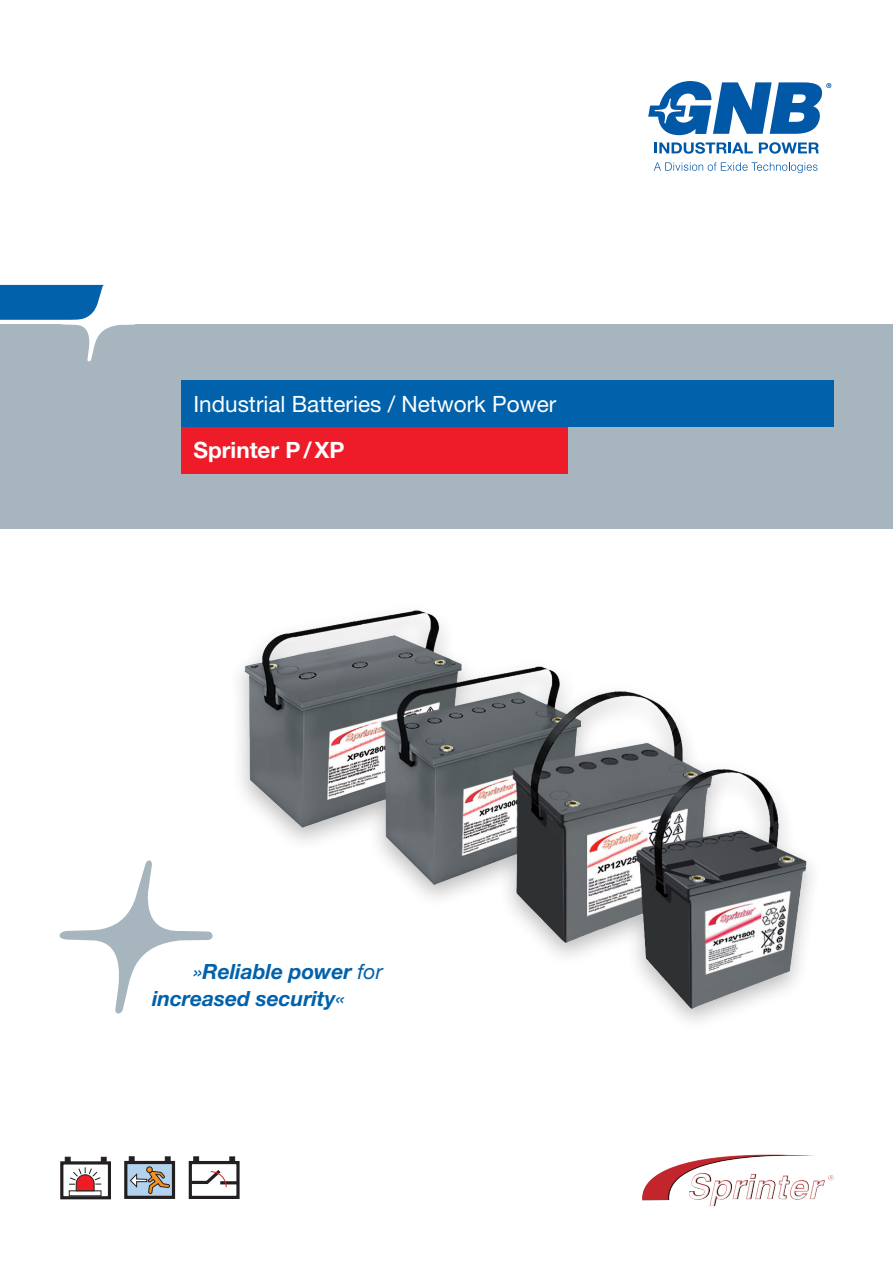
<style>
.page{position:relative;width:893px;height:1263px;background:#fff}
.page>*{position:absolute;margin:0;border:0;box-sizing:border-box;transform-origin:0 0}
.t1{font:22.5px "Helvetica Neue LT Std";color:#fff}
.t2{font:700 22.5px "Helvetica Neue LT Std";color:#fff}
.t3{font:italic 700 21px/27px "Helvetica Neue LT Std";color:#0161aa}
.s1{font-weight:400}
</style>
<div class="page">
<div style="left:0;top:325px;width:893px;height:204px;background:#a7b6be"></div>
<svg style="left:654px;top:142px;width:99px;height:12px"></svg>
<svg style="left:759px;top:142px;width:60px;height:12px"></svg>
<svg style="left:648px;top:81px;width:183px;height:54px"></svg>
<svg style="left:654px;top:162px;width:163px;height:11px"></svg>
<svg style="left:0;top:284px;width:137px;height:78px"></svg>
<div style="left:181px;top:427px;width:387px;height:47px;background:#ee1c28"></div>
<div style="left:181px;top:380px;width:652px;height:47px;background:#0161aa"></div>
<svg style="left:59px;top:860px;width:154px;height:154px"></svg>
<img style="left:642px;top:1154px;width:191px;height:52px">
<div style="left:124px;top:1161px;width:51px;height:38px;background:#b3d2ee;border:3px solid #231f20"></div>
<svg style="left:129px;top:1157px;width:5px;height:4px"></svg>
<svg style="left:165px;top:1157px;width:5px;height:4px"></svg>
<svg style="left:129px;top:1167px;width:41px;height:27px"></svg>
<div style="left:146px;top:1166px;width:7px;height:7px;border:1px solid #231f20;border-radius:50%"></div>
<svg style="left:60px;top:1161px;width:51px;height:38px"></svg>
<svg style="left:65px;top:1157px;width:41px;height:34px"></svg>
<div style="left:189px;top:1161px;width:51px;height:38px;background:#fff;border:3px solid #231f20"></div>
<svg style="left:189px;top:1157px;width:51px;height:31px"></svg>
<img style="left:239px;top:610px;width:570px;height:412px">
<p class="t1" style="left:193px;top:390px;width:364px">Industrial Batteries / Network Power</p>
<p class="t2" style="left:193px;top:436px;width:153px">Sprinter P/XP</p>
<p class="t3" style="left:152px;top:957px;width:232px;text-indent:41px"><span class="s1">»</span>Reliable power <span class="s1">for </span>increased security<span class="s1">«</span></p>
</div>
